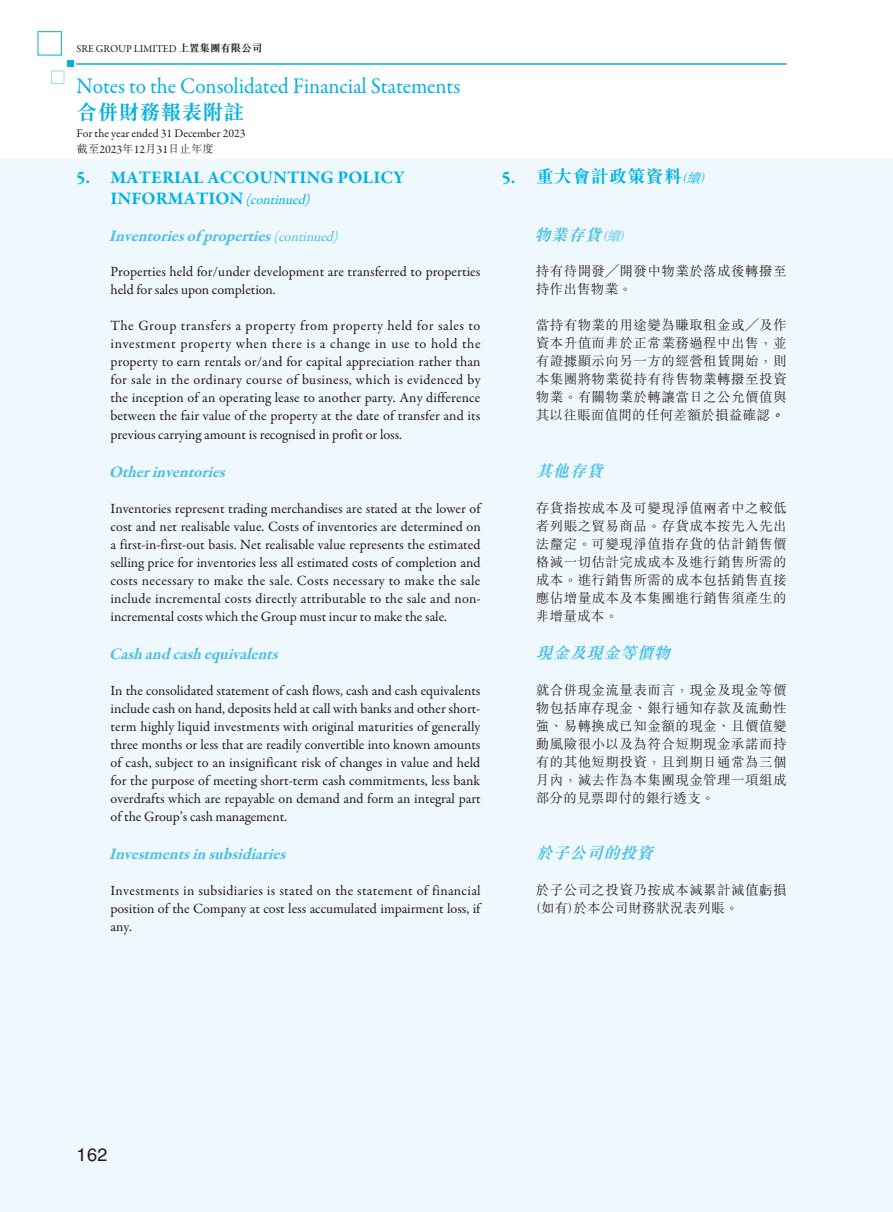
<style>
.page{position:relative;width:893px;height:1212px;background:#fff}
.page>*{position:absolute;margin:0;border:0;box-sizing:border-box;transform-origin:0 0}
.t1{font:22.5px "Garamond Premr Pro";letter-spacing:-.005em;color:#00b1e1;scale:.95 1}
.t2{font:700 21px "M Sung HK";color:#00b1e1}
.t3{font:700 18px/21px "Garamond Premr Pro";letter-spacing:.005em;color:#00b1e1}
.t4{font:700 18px "M Sung HK";letter-spacing:.02em;color:#00b1e1}
.t5{font:18px "Helvetica LT Pro";color:#231916}
.t6{font:italic 700 16.5px "Garamond Premr Pro";color:#4ac0e8}
.t7{font:italic 700 16.5px "M Sung HK";color:#4ac0e8}
.t8{font:14.1px/18px "Garamond Premr Pro";letter-spacing:-.005em;color:#231916;text-align:justify}
.t9{font:300 13.5px/18px "M Sung HK";letter-spacing:.035em;color:#231916;text-align:justify}
.t10{font:11.85px "Garamond Premr Pro";letter-spacing:-.005em;color:#231916}
.t11{font:300 11.25px "M Sung HK";letter-spacing:.02em;color:#231916}
.t12{font:10.5px "Garamond Premr Pro";letter-spacing:-.005em;color:#231916}
.s1{font-family:"M Sung HK";font-weight:700}
.s2{font-family:"Garamond Premr Pro";font-weight:400;font-size:11.85px}
.s3{font-weight:400;font-style:italic;font-size:14.1px}
.s4{font-weight:400;font-size:14.1px}
.s5{font-family:"Garamond Premr Pro"}
.s6{font-weight:300;font-style:italic;font-size:13.5px}
.s7{font-weight:300;font-size:13.5px}
.s8{font-weight:700;font-style:italic}
</style>
<div class="page">
<div style="left:0;top:159px;width:893px;height:1053px;background:#eff8fd"></div>
<hr style="left:76px;top:63px;width:711px;height:2px;background:#00b1e1">
<div style="left:67px;top:61px;width:7px;height:6px;background:#00b1e1"></div>
<div style="left:38px;top:31px;width:24px;height:24px;border:1px solid #00b1e1"></div>
<div style="left:51px;top:71px;width:13px;height:13px;border:1px solid #a2d9f2"></div>
<p class="t12" style="left:77px;top:42px;width:187px">SRE GROUP LIMITED <span class="s1">上置集團有限公司</span></p>
<h1 class="t1" style="left:77px;top:72px;width:405px">Notes to the Consolidated Financial Statements</h1>
<h2 class="t2" style="left:77px;top:97px;width:169px">合併財務報表附註</h2>
<p class="t10" style="left:77px;top:126px;width:171px">For the year ended 31 December 2023</p>
<p class="t11" style="left:77px;top:141px;width:139px">截至<span class="s2">2023</span>年<span class="s2">12</span>月<span class="s2">31</span>日止年度</p>
<p class="t3" style="left:111px;top:167px;width:296px;text-indent:-34px">5. MATERIAL ACCOUNTING POLICY<br>INFORMATION <span class="s3">(continued)</span></p>
<p class="t6" style="left:109px;top:226px;width:234px">Inventoriesof properties<span class="s4">(continued)</span></p>
<p class="t8" style="left:111px;top:263px;width:371px">Properties held for/under development are transferred to properties held for sales upon completion.</p>
<p class="t8" style="left:111px;top:317px;width:372px">The Group transfers a property from property held for sales to investment property when there is a change in use to hold the property to earn rentals or/and for capital appreciation rather than for sale in the ordinary course of business, which is evidenced by the inception of an operating lease to another party. Any difference between the fair value of the property at the date of transfer and its previous carrying amount is recognised in profit or loss.</p>
<p class="t6" style="left:109px;top:461px;width:123px">Otherinventories</p>
<p class="t8" style="left:111px;top:500px;width:372px">Inventories represent trading merchandises are stated at the lower of cost and net realisable value. Costs of inventories are determined on a first-in-first-out basis. Net realisable value represents the estimated selling price for inventories less all estimated costs of completion and costs necessary to make the sale. Costs necessary to make the sale include incremental costs directly attributable to the sale and non&shy;incremental costs which the Group must incur to make the sale.</p>
<p class="t6" style="left:109px;top:644px;width:176px">Cashandcashequivalents</p>
<p class="t8" style="left:111px;top:682px;width:372px">In the consolidated statement of cash flows, cash and cash equivalents include cash on hand, deposits held at call with banks and other short&shy;term highly liquid investments with original maturities of generally three months or less that are readily convertible into known amounts of cash, subject to an insignificant risk of changes in value and held for the purpose of meeting short-term cash commitments, less bank overdrafts which are repayable on demand and form an integral part of the Group’s cash management.</p>
<p class="t6" style="left:109px;top:844px;width:183px">Investmentsinsubsidiaries</p>
<p class="t8" style="left:111px;top:882px;width:372px">Investments in subsidiaries is stated on the statement of financial position of the Company at cost less accumulated impairment loss, if any.</p>
<p class="t4" style="left:502px;top:164px;width:216px"><span class="s5">5.</span> 重大會計政策資料<span class="s6">（續）</span></p>
<p class="t7" style="left:534px;top:224px;width:103px">物業存貨<span class="s7">（續）</span></p>
<p class="t9" style="left:536px;top:262px;width:252px">持有待開發╱開發中物業於落成後轉撥至持作出售物業。</p>
<p class="t9" style="left:536px;top:316px;width:253px">當持有物業的用途變為賺取租金或╱及作資本升值而非於正常業務過程中出售，並有證據顯示向另一方的經營租賃開始，則本集團將物業從持有待售物業轉撥至投資物業。有關物業於轉讓當日之公允價值與其以往賬面值間的任何差額於損益確認<span class="s8">。</span></p>
<p class="t7" style="left:536px;top:459px;width:74px">其他存貨</p>
<p class="t9" style="left:536px;top:498px;width:252px">存貨指按成本及可變現淨值兩者中之較低者列賬之貿易商品。存貨成本按先入先出法釐定。可變現淨值指存貨的估計銷售價格減一切估計完成成本及進行銷售所需的成本。進行銷售所需的成本包括銷售直接應佔增量成本及本集團進行銷售須產生的非增量成本。</p>
<p class="t7" style="left:536px;top:641px;width:142px">現金及現金等價物</p>
<p class="t9" style="left:536px;top:680px;width:252px">就合併現金流量表而言，現金及現金等價物包括庫存現金、銀行通知存款及流動性強、易轉換成已知金額的現金、且價值變動風險很小以及為符合短期現金承諾而持有的其他短期投資，且到期日通常為三個月內，減去作為本集團現金管理一項組成部分的見票即付的銀行透支。</p>
<p class="t7" style="left:536px;top:842px;width:125px">於子公司的投資</p>
<p class="t9" style="left:528px;top:881px;width:260px;text-indent:7px">於子公司之投資乃按成本減累計減值虧損（如有）於本公司財務狀況表列賬。</p>
<p class="t5" style="left:77px;top:1144px;width:33px">162</p>
</div>
